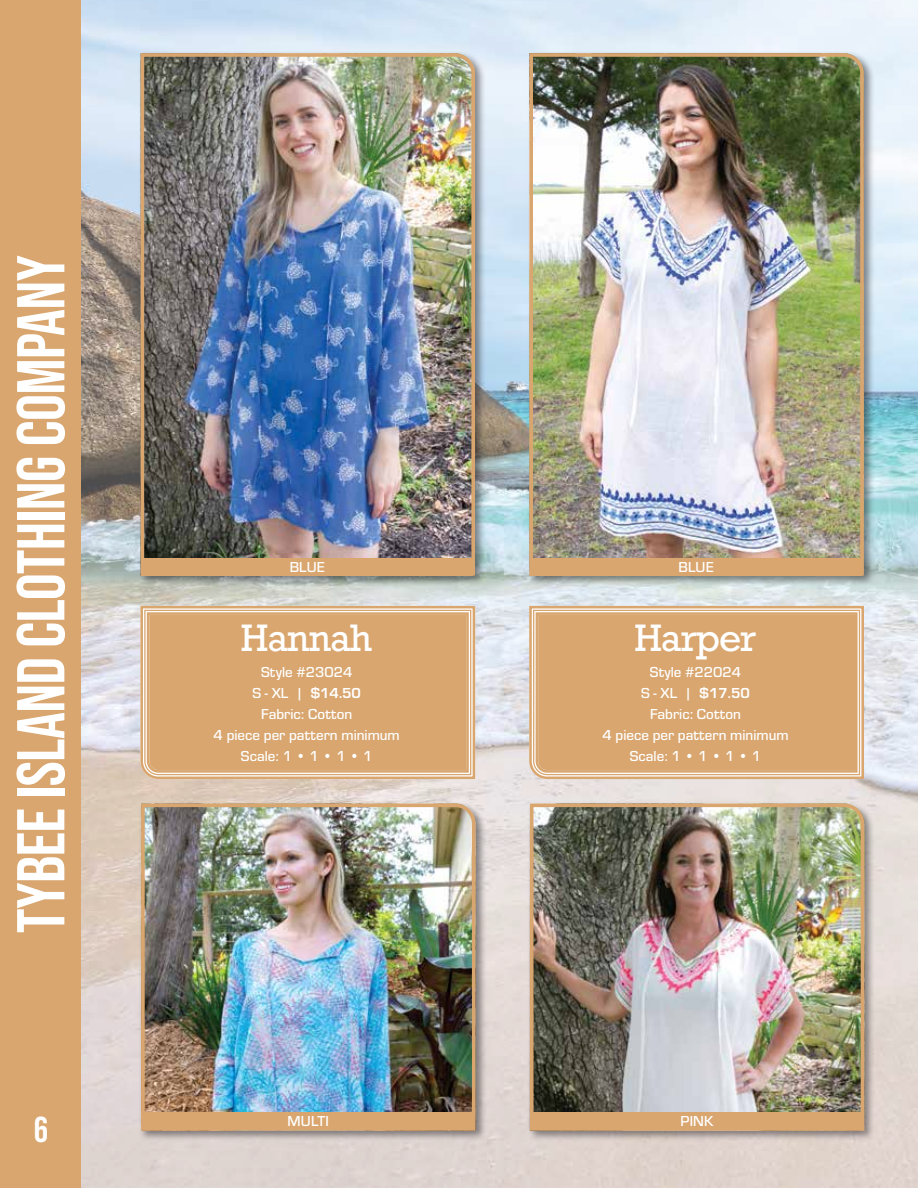
<style>
.page{position:relative;width:918px;height:1188px;background:#fff}
.page>*{position:absolute;margin:0;border:0;box-sizing:border-box;transform-origin:0 0}
.t1{font:67.5px "Bebas Neue";letter-spacing:-.01em;color:#fff}
.t2{font:36px "Rockwell";letter-spacing:-.03em;color:#fff}
.t3{font:36px "Bebas Neue";color:#fff}
.t4{font:500 15px/21px "Eurostile";color:#fff;text-align:center}
.s1{font-weight:700}
</style>
<div class="page">
<img style="left:81px;top:0;width:837px;height:1188px">
<div style="left:0;top:0;width:81px;height:1188px;background:#d9a66f"></div>
<div style="left:139px;top:801px;width:347px;height:341px;background:#231f20;opacity:.5"></div>
<img style="left:139px;top:802px;width:338px;height:331px">
<div style="left:139px;top:51px;width:347px;height:535px;background:#231f20;opacity:.5"></div>
<img style="left:139px;top:51px;width:338px;height:526px">
<svg style="left:136px;top:601px;width:344px;height:183px;background:#ddd8d5"></svg>
<svg style="left:139px;top:605px;width:337px;height:175px;background:#e0c09e"></svg>
<svg style="left:144px;top:609px;width:328px;height:167px;background:#e6c6a3"></svg>
<div style="left:146px;top:611px;width:324px;height:163px;background:#d9a66f"></div>
<div style="left:142px;top:558px;width:331px;height:18px;background:#d9a66f"></div>
<div style="left:143px;top:1112px;width:331px;height:18px;background:#d9a66f"></div>
<div style="left:528px;top:801px;width:347px;height:341px;background:#231f20;opacity:.5"></div>
<img style="left:528px;top:802px;width:338px;height:331px">
<div style="left:527px;top:51px;width:348px;height:535px;background:#231f20;opacity:.5"></div>
<img style="left:528px;top:51px;width:338px;height:526px">
<svg style="left:525px;top:601px;width:343px;height:183px;background:#e3e3e6"></svg>
<svg style="left:528px;top:605px;width:337px;height:175px;background:#dfbf9e"></svg>
<svg style="left:532px;top:609px;width:329px;height:167px;background:#e8caa9"></svg>
<svg style="left:534px;top:611px;width:325px;height:163px;background:#daa974"></svg>
<div style="left:531px;top:558px;width:331px;height:18px;background:#d9a66f"></div>
<div style="left:531px;top:1112px;width:332px;height:18px;background:#d9a66f"></div>
<h1 class="t1" style="left:3px;top:933px;width:680px;rotate:-90deg">Tybee Island Clothing Company</h1>
<h2 class="t3" style="left:34px;top:1109px;width:16px">6</h2>
<p class="t4" style="left:290px;top:556px;width:37px">BLUE</p>
<h2 class="t2" style="left:241px;top:616px;width:133px">Hannah</h2>
<p class="t4" style="left:214px;top:660px;width:188px">Style #23024<br>S - XL | <span class="s1">$14.50<br></span>Fabric: Cotton<br>4 piece per pattern minimum<br>Scale: 1 • 1 • 1 • 1</p>
<p class="t4" style="left:288px;top:1110px;width:43px">MULTI</p>
<p class="t4" style="left:679px;top:556px;width:37px">BLUE</p>
<h2 class="t2" style="left:634px;top:616px;width:124px">Harper</h2>
<p class="t4" style="left:602px;top:660px;width:188px">Style #22024<br>S - XL | <span class="s1">$17.50<br></span>Fabric: Cotton<br>4 piece per pattern minimum<br>Scale: 1 • 1 • 1 • 1</p>
<p class="t4" style="left:681px;top:1110px;width:34px">PINK</p>
</div>
